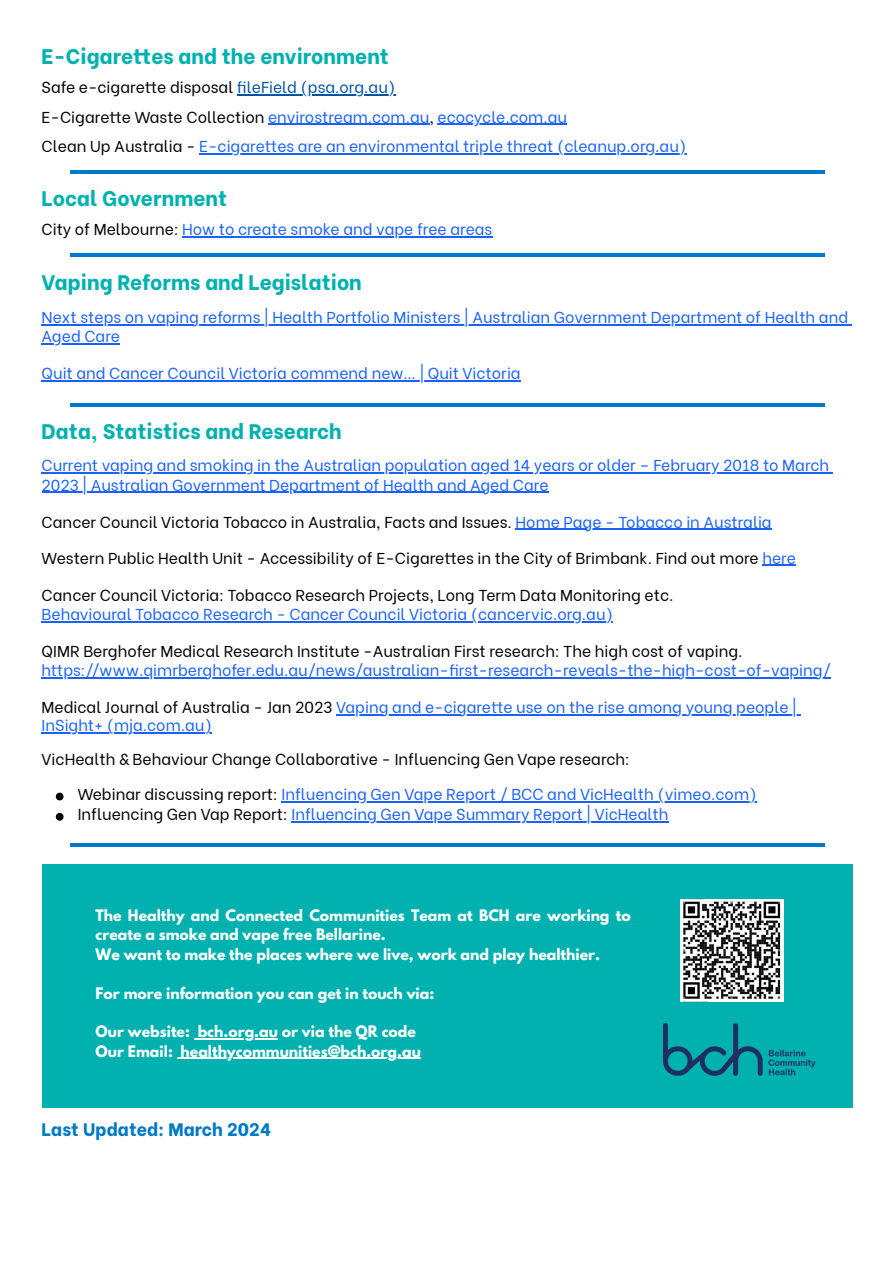
<style>
.page{position:relative;width:894px;height:1263px;background:#fff}
.page>*{position:absolute;margin:0;border:0;box-sizing:border-box;transform-origin:0 0}
.t1{font:800 21px "Be Vietnam";color:#00b1b0}
.t2{font:800 18px "Be Vietnam";color:#0079c9}
.t3{font:15.75px/19.2px "Be Vietnam";color:#1a62ff}
.t4{font:15.75px/19.2px "Be Vietnam";color:#000}
.t5{font:700 14.1px/19.5px "League Spartan";color:#fff}
.s1{color:#0054a6}
.s2{color:#000}
.s3{color:#1a62ff}
</style>
<div class="page">
<hr style="left:237px;top:94px;width:158px;height:2px;background:#0054a6">
<hr style="left:268px;top:124px;width:161px;height:1px;background:#1a62ff">
<hr style="left:437px;top:124px;width:130px;height:1px;background:#1a62ff">
<hr style="left:199px;top:153px;width:487px;height:1px;background:#1a62ff">
<hr style="left:182px;top:236px;width:310px;height:1px;background:#1a62ff">
<hr style="left:42px;top:324px;width:805px;height:1px;background:#1a62ff">
<hr style="left:42px;top:343px;width:78px;height:1px;background:#1a62ff">
<hr style="left:42px;top:380px;width:478px;height:1px;background:#1a62ff">
<hr style="left:42px;top:472px;width:787px;height:2px;background:#1a62ff">
<hr style="left:42px;top:492px;width:506px;height:1px;background:#1a62ff">
<hr style="left:515px;top:529px;width:256px;height:1px;background:#1a62ff">
<hr style="left:762px;top:565px;width:33px;height:1px;background:#1a62ff">
<hr style="left:42px;top:621px;width:571px;height:1px;background:#1a62ff">
<hr style="left:42px;top:677px;width:788px;height:1px;background:#1a62ff">
<hr style="left:336px;top:714px;width:460px;height:1px;background:#1a62ff">
<hr style="left:42px;top:732px;width:170px;height:1px;background:#1a62ff">
<hr style="left:70px;top:170px;width:754px;height:3px;background:#0079c9">
<hr style="left:70px;top:253px;width:754px;height:4px;background:#0079c9">
<hr style="left:70px;top:403px;width:754px;height:3px;background:#0079c9">
<svg style="left:56px;top:793px;width:7px;height:7px"></svg>
<hr style="left:281px;top:801px;width:475px;height:1px;background:#1a62ff">
<svg style="left:56px;top:813px;width:7px;height:8px"></svg>
<hr style="left:291px;top:821px;width:377px;height:1px;background:#1a62ff">
<hr style="left:70px;top:843px;width:754px;height:3px;background:#0079c9">
<div style="left:42px;top:864px;width:810px;height:243px;background:#00b1b0"></div>
<hr style="left:198px;top:1038px;width:80px;height:1px;background:#fff">
<hr style="left:180px;top:1058px;width:241px;height:1px;background:#fff">
<img style="left:680px;top:899px;width:103px;height:103px">
<img style="left:663px;top:1023px;width:153px;height:53px">
<h1 class="t1" style="left:42px;top:39px;width:348px">E-Cigarettes and the environment</h1>
<p class="t4" style="left:42px;top:76px;width:355px">Safe e-cigarette disposal <span class="s1">fileField (psa.org.au)</span></p>
<p class="t3" style="left:42px;top:106px;width:526px"><span class="s2">E-Cigarette Waste Collection</span> envirostream.com.au<span class="s2">,</span> ecocycle.com.au</p>
<p class="t3" style="left:42px;top:135px;width:646px"><span class="s2">Clean Up Australia -</span> E-cigarettes are an environmental triple threat (cleanup.org.au)</p>
<h1 class="t1" style="left:42px;top:181px;width:187px">Local Government</h1>
<p class="t3" style="left:42px;top:218px;width:452px"><span class="s2">City of Melbourne:</span> How to create smoke and vape free areas</p>
<h1 class="t1" style="left:42px;top:265px;width:321px">Vaping Reforms and Legislation</h1>
<p class="t3" style="left:42px;top:306px;width:807px">Next steps on vaping reforms | Health Portfolio Ministers | Australian Government Department of Health and<br>Aged Care</p>
<p class="t3" style="left:42px;top:362px;width:480px">Quit and Cancer Council Victoria commend new… | Quit Victoria</p>
<h1 class="t1" style="left:42px;top:414px;width:301px">Data, Statistics and Research</h1>
<p class="t3" style="left:42px;top:454px;width:788px">Current vaping and smoking in the Australian population aged 14 years or older – February 2018 to March<br>2023 | Australian Government Department of Health and Aged Care</p>
<p class="t4" style="left:42px;top:511px;width:731px">Cancer Council Victoria Tobacco in Australia, Facts and Issues. <span class="s3">Home Page - Tobacco in Australia</span></p>
<p class="t4" style="left:42px;top:547px;width:755px">Western Public Health Unit - Accessibility of E-Cigarettes in the City of Brimbank. Find out more <span class="s3">here</span></p>
<p class="t4" style="left:42px;top:584px;width:633px">Cancer Council Victoria: Tobacco Research Projects, Long Term Data Monitoring etc.<br><span class="s3">Behavioural Tobacco Research - Cancer Council Victoria (cancervic.org.au)</span></p>
<p class="t3" style="left:42px;top:640px;width:790px"><span class="s2">QIMR Berghofer Medical Research Institute -Australian First research: The high cost of vaping. </span>https://www.qimrberghofer.edu.au/news/australian-first-research-reveals-the-high-cost-of-vaping/</p>
<p class="t3" style="left:42px;top:697px;width:756px;line-height:18px"><span class="s2">Medical Journal of Australia - Jan 2023</span> Vaping and e-cigarette use on the rise among young people |<br>InSight+ (mja.com.au)</p>
<p class="t4" style="left:42px;top:748px;width:589px">VicHealth &amp; Behaviour Change Collaborative - Influencing Gen Vape research:</p>
<p class="t3" style="left:78px;top:783px;width:680px"><span class="s2">Webinar discussing report:</span> Influencing Gen Vape Report / BCC and VicHealth (vimeo.com)</p>
<p class="t3" style="left:78px;top:803px;width:592px"><span class="s2">Influencing Gen Vap Report:</span> Influencing Gen Vape Summary Report | VicHealth</p>
<p class="t5" style="left:96px;top:907px;width:536px">The Healthy and Connected Communities Team at BCH are working to create a smoke and vape free Bellarine.</p>
<p class="t5" style="left:96px;top:946px;width:506px">We want to make the places where we live, work and play healthier.</p>
<p class="t5" style="left:96px;top:985px;width:340px">For more information you can get in touch via:</p>
<p class="t5" style="left:96px;top:1024px;width:322px">Our website: bch.org.au or via the QR code</p>
<p class="t5" style="left:96px;top:1043px;width:327px">Our Email: healthycommunities@bch.org.au</p>
<h2 class="t2" style="left:42px;top:1115px;width:231px">Last Updated: March 2024</h2>
</div>
